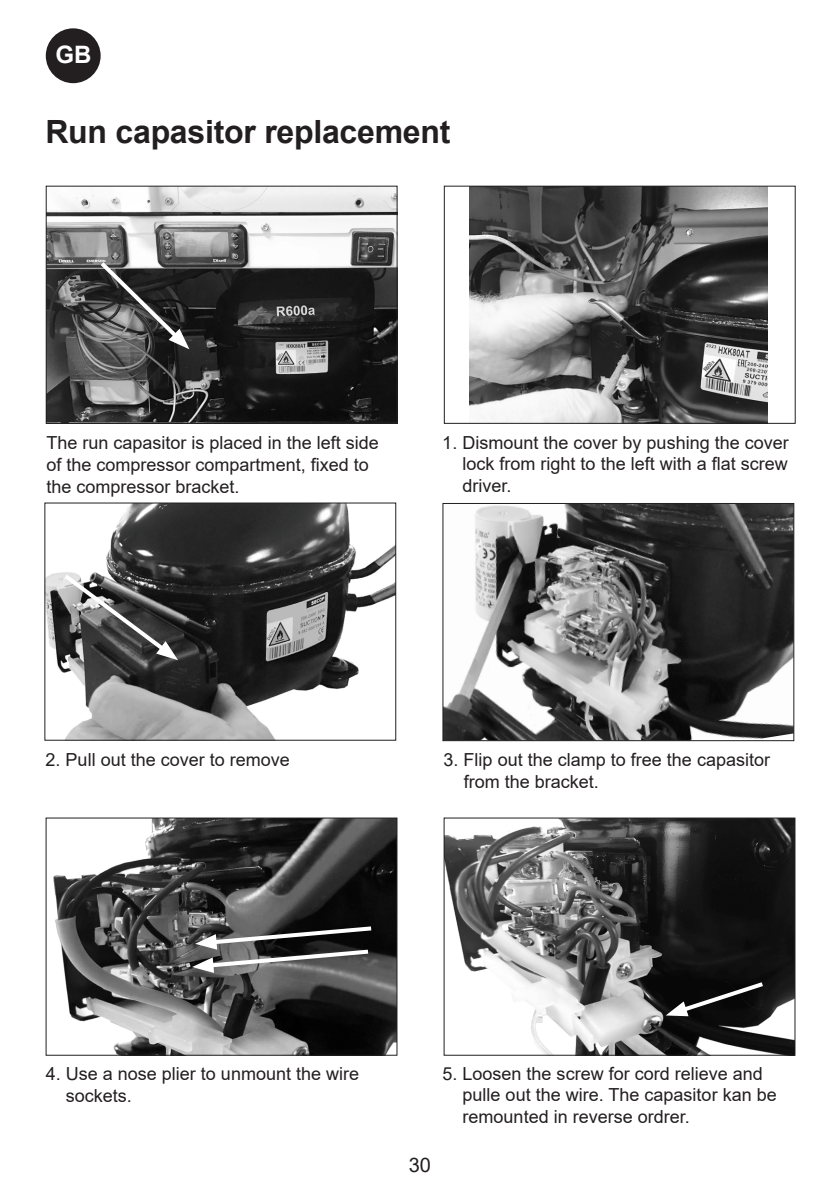
<style>
.page{position:relative;width:840px;height:1191px;background:#fff}
.page>*{position:absolute;margin:0;border:0;box-sizing:border-box;transform-origin:0 0}
.Over_ENG{font:700 32px "Arial";letter-spacing:-.01em;color:#231f20}
.t1{font:700 24px "Arial";color:#fff}
.t2{font:20px "Arial";color:#231f20}
.Brød_9_hæng_1{font:18px/21.6px "Arial";color:#231f20}
.Brød_9{font:18px/21.6px "Arial";color:#231f20}
</style>
<div class="page">
<img style="left:444px;top:505px;width:347px;height:234px">
<div style="left:442px;top:503px;width:351px;height:238px;border:1px solid #231f20"></div>
<img style="left:445px;top:819px;width:348px;height:234px">
<div style="left:443px;top:817px;width:352px;height:238px;border:1px solid #231f20"></div>
<img style="left:53px;top:819px;width:342px;height:234px">
<div style="left:46px;top:817px;width:351px;height:238px;border:1px solid #231f20"></div>
<svg style="left:192px;top:924px;width:183px;height:49px;background:#626262"></svg>
<svg style="left:665px;top:979px;width:102px;height:37px;background:#292929"></svg>
<img style="left:469px;top:188px;width:298px;height:234px">
<div style="left:443px;top:186px;width:352px;height:238px;border:1px solid #231f20"></div>
<img style="left:46px;top:504px;width:348px;height:234px">
<div style="left:44px;top:502px;width:352px;height:238px;border:1px solid #231f20"></div>
<svg style="left:60px;top:570px;width:118px;height:90px;background:#5e5e5e"></svg>
<img style="left:48px;top:188px;width:347px;height:234px">
<div style="left:46px;top:186px;width:351px;height:238px;border:1px solid #231f20"></div>
<svg style="left:96px;top:258px;width:93px;height:91px;background:#535353"></svg>
<div style="left:46px;top:28px;width:55px;height:55px;background:#231f20;border-radius:50%"></div>
<h2 class="t1" style="left:55px;top:38px;width:38px">GB</h2>
<p class="Over_ENG" style="left:45px;top:109px;width:406px">Run capasitor replacement</p>
<p class="Brød_9" style="left:46px;top:432px;width:334px">The run capasitor is placed in the left side of the compressor compartment, fixed to the compressor bracket.</p>
<p class="Brød_9_hæng_1" style="left:462px;top:431px;width:328px;text-align:justify;text-indent:-20px">1. Dismount the cover by pushing the cover lock from right to the left with a flat screw driver.</p>
<p class="Brød_9_hæng_1" style="left:46px;top:749px;width:246px">2. Pull out the cover to remove</p>
<p class="Brød_9_hæng_1" style="left:463px;top:749px;width:308px;text-indent:-20px">3. Flip out the clamp to free the capasitor from the bracket.</p>
<p class="Brød_9_hæng_1" style="left:66px;top:1063px;width:295px;text-indent:-20px">4. Use a nose plier to unmount the wire sockets.</p>
<p class="Brød_9_hæng_1" style="left:462px;top:1062px;width:315px;text-indent:-20px">5. Loosen the screw for cord relieve and pulle out the wire. The capasitor kan be remounted in reverse ordrer.</p>
<p class="t2" style="left:408px;top:1150px;width:24px">30</p>
</div>
